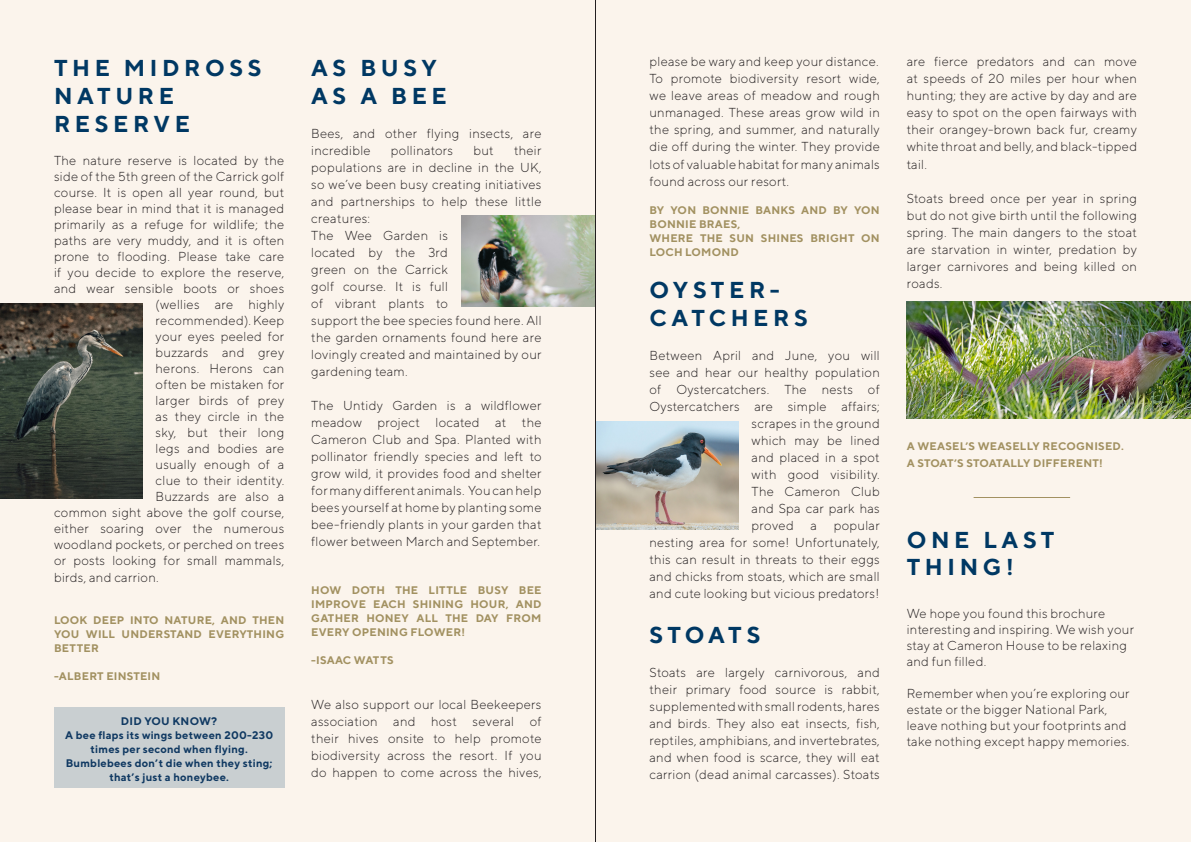
<style>
.page{position:relative;width:1191px;height:842px;background:#fbf4ec}
.page>*{position:absolute;margin:0;border:0;box-sizing:border-box;transform-origin:0 0}
.t1{font:700 23px/28px "TT Norms";letter-spacing:.2em;color:#003863}
.t2{font:300 13px/17px "TT Norms";letter-spacing:.02em;color:#231f20;text-align:justify}
.t3{font:700 11px/14px "TT Norms";letter-spacing:.02em;color:#a29161;text-align:justify}
.t4{font:700 11px/14px "TT Norms";letter-spacing:.02em;color:#103962;text-align:center}
</style>
<div class="page">
<img style="left:0;top:304px;width:142px;height:194px">
<img style="left:906px;top:301px;width:285px;height:118px">
<div style="left:54px;top:707px;width:230px;height:81px;background:#c9cfd1"></div>
<hr style="left:973px;top:497px;width:97px;height:1px;background:#a29161">
<img style="left:461px;top:215px;width:134px;height:91px">
<img style="left:596px;top:422px;width:142px;height:107px">
<hr style="left:595px;top:0;width:1px;height:842px;background:#231f20">
<p class="t1" style="left:54px;top:53px;width:209px">THE MIDROSS<br>NATURE<br>RESERVE</p>
<p class="t2" style="left:54px;top:152px;width:232px">The nature reserve is located by the</p>
<p class="t2" style="left:54px;top:168px;width:232px">side of the 5th green of the Carrick golf</p>
<p class="t2" style="left:54px;top:184px;width:232px">course. It is open all year round, but</p>
<p class="t2" style="left:54px;top:200px;width:232px">please bear in mind that it is managed</p>
<p class="t2" style="left:54px;top:216px;width:232px">primarily as a refuge for wildlife; the</p>
<p class="t2" style="left:54px;top:232px;width:232px">paths are very muddy, and it is often</p>
<p class="t2" style="left:54px;top:248px;width:232px">prone to flooding. Please take care</p>
<p class="t2" style="left:54px;top:264px;width:232px">if you decide to explore the reserve,</p>
<p class="t2" style="left:54px;top:280px;width:232px">and wear sensible boots or shoes</p>
<p class="t2" style="left:156px;top:296px;width:130px">(wellies are highly</p>
<p class="t2" style="left:156px;top:312px;width:130px">recommended). Keep</p>
<p class="t2" style="left:156px;top:328px;width:130px">your eyes peeled for</p>
<p class="t2" style="left:156px;top:344px;width:130px">buzzards and grey</p>
<p class="t2" style="left:156px;top:360px;width:130px">herons. Herons can</p>
<p class="t2" style="left:156px;top:376px;width:130px">often be mistaken for</p>
<p class="t2" style="left:156px;top:392px;width:130px">larger birds of prey</p>
<p class="t2" style="left:156px;top:408px;width:130px">as they circle in the</p>
<p class="t2" style="left:156px;top:424px;width:130px">sky, but their long</p>
<p class="t2" style="left:156px;top:440px;width:130px">legs and bodies are</p>
<p class="t2" style="left:156px;top:456px;width:130px">usually enough of a</p>
<p class="t2" style="left:156px;top:472px;width:130px">clue to their identity.</p>
<p class="t2" style="left:156px;top:488px;width:130px">Buzzards are also a</p>
<p class="t2" style="left:54px;top:504px;width:232px">common sight above the golf course,</p>
<p class="t2" style="left:54px;top:520px;width:232px">either soaring over the numerous</p>
<p class="t2" style="left:54px;top:536px;width:232px">woodland pockets, or perched on trees</p>
<p class="t2" style="left:54px;top:552px;width:232px">or posts looking for small mammals,</p>
<p class="t2" style="left:54px;top:569px;width:106px">birds, and carrion.</p>
<p class="t3" style="left:54px;top:613px;width:232px">LOOK DEEP INTO NATURE, AND THEN YOU WILL UNDERSTAND EVERYTHING BETTER</p>
<p class="t3" style="left:54px;top:669px;width:108px">-ALBERT EINSTEIN</p>
<p class="t4" style="left:121px;top:714px;width:98px">DID YOU KNOW?</p>
<p class="t4" style="left:65px;top:728px;width:209px">A bee flaps its wings between 200-230 times per second when flying.</p>
<p class="t4" style="left:66px;top:756px;width:208px">Bumblebees don’t die when they sting; that’s just a honeybee.</p>
<p class="t1" style="left:311px;top:53px;width:127px">AS BUSY</p>
<p class="t1" style="left:311px;top:81px;width:137px">AS A BEE</p>
<p class="t2" style="left:311px;top:125px;width:232px">Bees, and other flying insects, are incredible</p>
<p class="t2" style="left:311px;top:142px;width:232px;text-indent:203px">their populations are in decline in the UK, so we’ve been busy creating initiatives and partnerships to help these little creatures:</p>
<p class="t2" style="left:311px;top:227px;width:232px;text-align:left">The Wee Garden is<br>located by the 3rd<br>green on the Carrick<br>golf course. It is full<br>of vibrant plants to<br>support the bee species found here. All the garden ornaments found here are lovingly created and maintained by our gardening team.</p>
<p class="t2" style="left:311px;top:397px;width:232px">The Untidy Garden is a wildflower meadow project located at the Cameron Club and Spa. Planted with pollinator friendly species and left to grow wild, it provides food and shelter for many different animals. You can help bees yourself at home by planting some bee-friendly plants in your garden that flower between March and September.</p>
<p class="t3" style="left:311px;top:583px;width:232px">HOW DOTH THE LITTLE BUSY BEE IMPROVE EACH SHINING HOUR, AND GATHER HONEY ALL THE DAY FROM EVERY OPENING FLOWER!</p>
<p class="t3" style="left:311px;top:653px;width:84px">-ISAAC WATTS</p>
<p class="t2" style="left:311px;top:696px;width:232px">We also support our local Beekeepers association and host several of their hives onsite to help promote biodiversity across the resort. If you do happen to come across the hives,</p>
<p class="t2" style="left:391px;top:142px;width:64px">pollinators</p>
<p class="t2" style="left:473px;top:142px;width:22px">but</p>
<p class="t2" style="left:649px;top:53px;width:231px">please be wary and keep your distance.</p>
<p class="t2" style="left:649px;top:70px;width:232px">To promote biodiversity resort wide, we leave areas of meadow and rough unmanaged. These areas grow wild in the spring, and summer, and naturally die off during the winter. They provide lots of valuable habitat for many animals found across our resort.</p>
<p class="t3" style="left:649px;top:202px;width:232px">BY YON BONNIE BANKS AND BY YON<br>BONNIE BRAES,</p>
<p class="t3" style="left:649px;top:230px;width:232px">WHERE THE SUN SHINES BRIGHT ON<br>LOCH LOMOND</p>
<p class="t1" style="left:649px;top:275px;width:132px">OYSTER-</p>
<p class="t1" style="left:649px;top:303px;width:160px">CATCHERS</p>
<p class="t2" style="left:649px;top:346px;width:232px">Between April and June, you will</p>
<p class="t2" style="left:649px;top:363px;width:232px">see and hear our healthy population</p>
<p class="t2" style="left:649px;top:380px;width:232px">of Oystercatchers. The nests of</p>
<p class="t2" style="left:649px;top:397px;width:232px">Oystercatchers are simple affairs;</p>
<p class="t2" style="left:751px;top:414px;width:130px">scrapes in the ground</p>
<p class="t2" style="left:751px;top:431px;width:130px">which may be lined</p>
<p class="t2" style="left:751px;top:448px;width:130px">and placed in a spot</p>
<p class="t2" style="left:751px;top:465px;width:130px">with good visibility.</p>
<p class="t2" style="left:751px;top:482px;width:130px">The Cameron Club</p>
<p class="t2" style="left:751px;top:499px;width:130px">and Spa car park has</p>
<p class="t2" style="left:751px;top:516px;width:44px">proved</p>
<p class="t2" style="left:810px;top:516px;width:8px">a</p>
<p class="t2" style="left:649px;top:516px;width:232px;text-indent:184px">popular nesting area for some! Unfortunately, this can result in threats to their eggs and chicks from stoats, which are small and cute looking but vicious predators!</p>
<p class="t1" style="left:649px;top:620px;width:113px">STOATS</p>
<p class="t2" style="left:649px;top:663px;width:232px">Stoats are largely carnivorous, and their primary food source is rabbit, supplemented with small rodents, hares and birds. They also eat insects, fish, reptiles, amphibians, and invertebrates, and when food is scarce, they will eat carrion (dead animal carcasses). Stoats</p>
<p class="t2" style="left:906px;top:53px;width:232px">are fierce predators and can move at speeds of 20 miles per hour when hunting; they are active by day and are easy to spot on the open fairways with their orangey-brown back fur, creamy white throat and belly, and black-tipped tail.</p>
<p class="t2" style="left:906px;top:189px;width:232px">Stoats breed once per year in spring but do not give birth until the following spring. The main dangers to the stoat are starvation in winter, predation by larger carnivores and being killed on roads.</p>
<p class="t3" style="left:906px;top:438px;width:219px">A WEASEL’S WEASELLY RECOGNISED.</p>
<p class="t3" style="left:906px;top:455px;width:197px">A STOAT’S STOATALLY DIFFERENT!</p>
<p class="t1" style="left:906px;top:525px;width:149px;line-height:27px">ONE LAST<br>THING!</p>
<p class="t2" style="left:906px;top:605px;width:229px;line-height:16px;text-align:left">We hope you found this brochure interesting and inspiring. We wish your stay at Cameron House to be relaxing and fun filled.</p>
<p class="t2" style="left:906px;top:685px;width:224px;line-height:16px;text-align:left">Remember when you’re exploring our estate or the bigger National Park, leave nothing but your footprints and take nothing except happy memories.</p>
</div>
